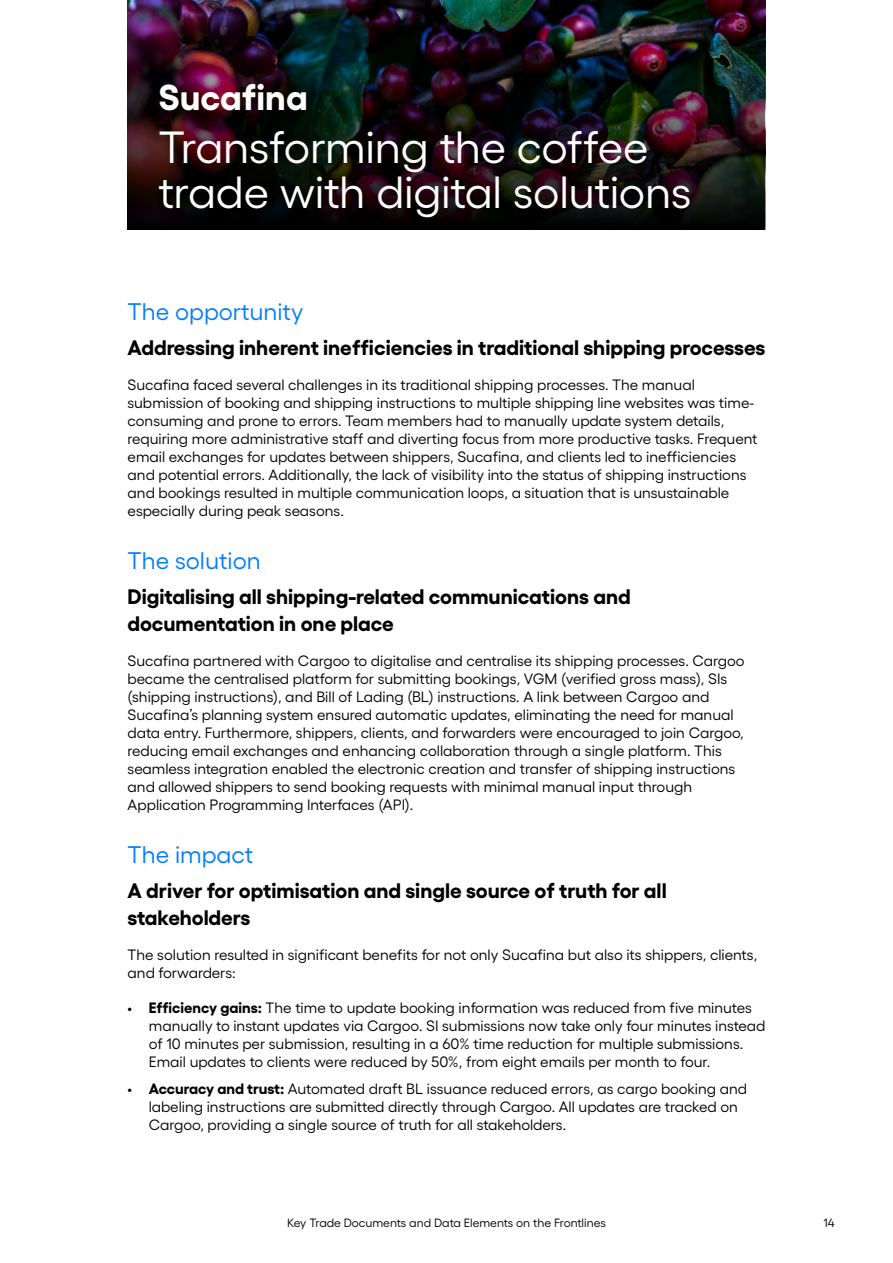
<style>
.page{position:relative;width:893px;height:1263px;background:#fff}
.page>*{position:absolute;margin:0;border:0;box-sizing:border-box;transform-origin:0 0}
.t1{font:45px/45px "Gellix";letter-spacing:-.01em;color:#fff}
.t2{font:700 36px "Gellix";color:#fff}
.t3{font:24px "Gellix";color:#007dff}
.t4{font:700 21px/27px "Gellix";color:#000}
.t5{font:15px/18px "Gellix";color:#000}
.t6{font:12px "Gellix";color:#000}
.s1{font-weight:700}
</style>
<div class="page">
<img style="left:128px;top:0;width:637px;height:230px">
<h2 class="t2" style="left:158px;top:68px;width:151px">Sucafina</h2>
<h1 class="t1" style="left:158px;top:120px;width:535px">Transforming the coffee trade with digital solutions</h1>
<h3 class="t3" style="left:128px;top:293px;width:177px">The opportunity</h3>
<h3 class="t4" style="left:128px;top:332px;width:639px">Addressing inherent inefficiencies in traditional shipping processes</h3>
<p class="t5" style="left:128px;top:374px;width:631px">Sucafina faced several challenges in its traditional shipping processes. The manual submission of booking and shipping instructions to multiple shipping line websites was time&shy;consuming and prone to errors. Team members had to manually update system details, requiring more administrative staff and diverting focus from more productive tasks. Frequent email exchanges for updates between shippers, Sucafina, and clients led to inefficiencies and potential errors. Additionally, the lack of visibility into the status of shipping instructions and bookings resulted in multiple communication loops, a situation that is unsustainable especially during peak seasons.</p>
<h3 class="t3" style="left:128px;top:542px;width:135px">The solution</h3>
<h3 class="t4" style="left:128px;top:581px;width:505px">Digitalising all shipping-related communications and documentation in one place</h3>
<p class="t5" style="left:128px;top:650px;width:619px">Sucafina partnered with Cargoo to digitalise and centralise its shipping processes. Cargoo became the centralised platform for submitting bookings, VGM (verified gross mass), SIs (shipping instructions), and Bill of Lading (BL) instructions. A link between Cargoo and Sucafina’s planning system ensured automatic updates, eliminating the need for manual data entry. Furthermore, shippers, clients, and forwarders were encouraged to join Cargoo, reducing email exchanges and enhancing collaboration through a single platform. This seamless integration enabled the electronic creation and transfer of shipping instructions and allowed shippers to send booking requests with minimal manual input through Application Programming Interfaces (API).</p>
<h3 class="t3" style="left:128px;top:836px;width:127px">The impact</h3>
<h3 class="t4" style="left:128px;top:875px;width:541px">A driver for optimisation and single source of truth for all stakeholders</h3>
<p class="t5" style="left:128px;top:944px;width:631px">The solution resulted in significant benefits for not only Sucafina but also its shippers, clients, and forwarders:</p>
<p class="t5" style="left:149px;top:997px;width:618px;text-indent:-21px">• <span class="s1">Efficiency gains:</span> The time to update booking information was reduced from five minutes manually to instant updates via Cargoo. SI submissions now take only four minutes instead of 10 minutes per submission, resulting in a 60% time reduction for multiple submissions.<br>Email updates to clients were reduced by 50%, from eight emails per month to four.</p>
<p class="t5" style="left:149px;top:1078px;width:600px;text-indent:-21px">• <span class="s1">Accuracy and trust:</span> Automated draft BL issuance reduced errors, as cargo booking and labeling instructions are submitted directly through Cargoo. All updates are tracked on<br>Cargoo, providing a single source of truth for all stakeholders.</p>
<p class="t6" style="left:287px;top:1214px;width:320px">Key Trade Documents and Data Elements on the Frontlines</p>
<p class="t6" style="left:824px;top:1214px;width:13px">14</p>
</div>
